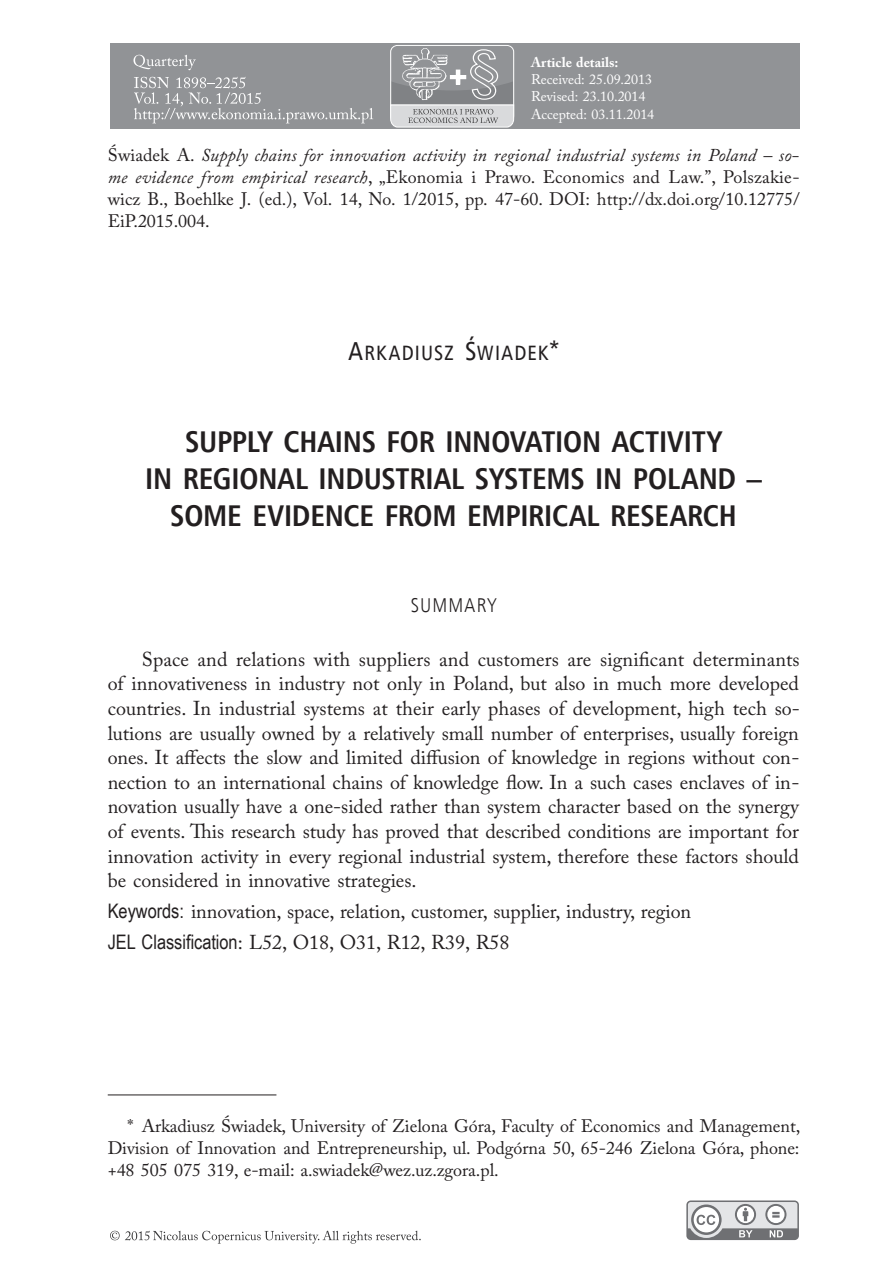
<style>
.page{position:relative;width:896px;height:1287px;background:#fff}
.page>*{position:absolute;margin:0;border:0;box-sizing:border-box;transform-origin:0 0}
.t1{font:700 30px "Humnst 777 Cn EU";color:#231f20}
.t2{font:20.8px "Humnst 777 Cn EU Normal SC800";letter-spacing:.05em;color:#231f20}
.t3{font:20px/24.6px "Adobe Caslon Pro";letter-spacing:-.005em;color:#231f20;text-align:justify}
.t4{font:20px "Humnst 777 Lt Cn EU";letter-spacing:.065em;color:#231f20}
.t5{font:18px/22.2px "Adobe Caslon Pro";letter-spacing:-.005em;color:#231f20;text-align:justify}
.t6{font:14px/17.2px "Adobe Caslon Pro";letter-spacing:-.005em;color:#fff}
.t7{font:700 14px "Adobe Caslon Pro";color:#fff}
.s1{font-style:italic}
.s2{font-size:26px}
.s3{font-family:"Arial Narrow"}
</style>
<div class="page">
<svg style="left:686px;top:1200px;width:113px;height:40px"></svg>
<svg style="left:110px;top:1230px;width:311px;height:14px"></svg>
<div style="left:110px;top:44px;width:689px;height:85px;background:#919396"></div>
<svg style="left:133px;top:55px;width:63px;height:15px"></svg>
<svg style="left:134px;top:77px;width:239px;height:46px"></svg>
<svg style="left:390px;top:46px;width:125px;height:82px"></svg>
<hr style="left:108px;top:1095px;width:168px;height:1px;background:#231f20">
<p class="t7" style="left:531px;top:54px;width:89px">Article details:</p>
<p class="t6" style="left:531px;top:71px;width:125px">Received: 25.09.2013<br>Revised: 23.10.2014<br>Accepted: 03.11.2014</p>
<p class="t5" style="left:108px;top:143px;width:693px">Świadek A. <span class="s1">Supply chains for innovation activity in regional industrial systems in Poland – so&shy;me evidence from empirical research</span>, „Ekonomia i Prawo. Economics and Law.”, Polszakie&shy;wicz B., Boehlke J. (ed.), Vol. 14, No. 1/2015, pp. 47-60. DOI: http://dx.doi.org/10.12775/ EiP.2015.004.</p>
<p class="t2" style="left:348px;top:339px;width:212px"><span class="s2">A</span>RKADIUSZ <span class="s2">Ś</span>WIADEK<span class="s2">*</span></p>
<h1 class="t1" style="left:185px;top:422px;width:16px">SUPPLY</h1>
<h1 class="t1" style="left:283px;top:422px;width:17px">CHAINS</h1>
<h1 class="t1" style="left:387px;top:422px;width:17px">FOR</h1>
<h1 class="t1" style="left:445px;top:422px;width:17px">INNOVATION</h1>
<h1 class="t1" style="left:612px;top:422px;width:15px">ACTIVITY</h1>
<h1 class="t1" style="left:145px;top:459px;width:54px">IN REGIONAL</h1>
<h1 class="t1" style="left:319px;top:459px;width:16px">INDUSTRIAL</h1>
<h1 class="t1" style="left:475px;top:459px;width:17px">SYSTEMS</h1>
<h1 class="t1" style="left:595px;top:459px;width:56px">IN POLAND</h1>
<h1 class="t1" style="left:170px;top:496px;width:19px">SOME</h1>
<h1 class="t1" style="left:252px;top:496px;width:16px">EVIDENCE</h1>
<h1 class="t1" style="left:385px;top:496px;width:18px">FROM</h1>
<h1 class="t1" style="left:467px;top:496px;width:16px">EMPIRICAL</h1>
<h1 class="t1" style="left:610px;top:496px;width:17px">RESEARCH</h1>
<h1 class="t1" style="left:747px;top:459px;width:16px">–</h1>
<p class="t4" style="left:411px;top:592px;width:87px">SUMMARY</p>
<p class="t3" style="left:108px;top:647px;width:694px;text-indent:34px">Space and relations with suppliers and customers are significant determinants of innovativeness in industry not only in Poland, but also in much more developed countries. In industrial systems at their early phases of development, high tech so&shy;lutions are usually owned by a relatively small number of enterprises, usually foreign ones. It affects the slow and limited diffusion of knowledge in regions without con&shy;nection to an international chains of knowledge flow. In a such cases enclaves of in&shy;novation usually have a one-sided rather than system character based on the synergy of events. This research study has proved that described conditions are important for innovation activity in every regional industrial system, therefore these factors should be considered in innovative strategies.</p>
<p class="t3" style="left:108px;top:896px;width:585px;line-height:31px"><span class="s3">Keywords:</span> innovation, space, relation, customer, supplier, industry, region<br><span class="s3">JEL Classification</span>: L52, O18, O31, R12, R39, R58</p>
<p class="t5" style="left:108px;top:1114px;width:694px;text-indent:20px">* Arkadiusz Świadek, University of Zielona Góra, Faculty of Economics and Management, Division of Innovation and Entrepreneurship, ul. Podgórna 50, 65-246 Zielona Góra, phone: +48 505 075 319, e-mail: a.swiadek@wez.uz.zgora.pl.</p>
</div>
